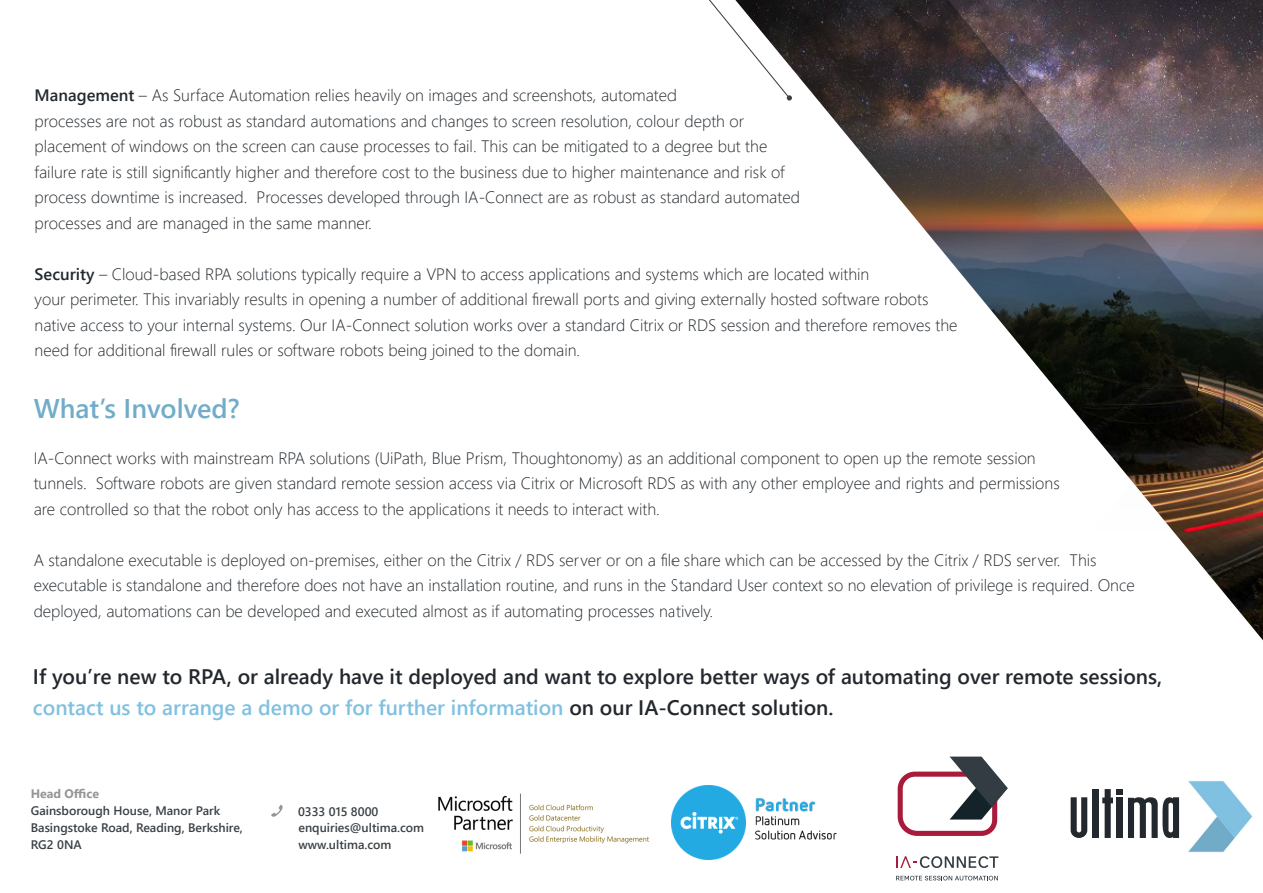
<style>
.page{position:relative;width:1263px;height:893px;background:#fff}
.page>*{position:absolute;margin:0;border:0;box-sizing:border-box;transform-origin:0 0}
.Intro_Para_13pt_16pt{font:600 27px "Segoe UI";color:#72acc9}
.Address_details_body{font:600 21px "Segoe UI";color:#22282d}
.Address_details_body-2{font:600 21px "Segoe UI";color:#80c0e0}
.Intro_Para_13pt_16pt-2{font:300 16.5px/25.5px "Segoe UI";color:#22282d}
.Address_details_body-3{font:600 12.3px/17px "Segoe UI";color:#3a4045}
.hyperlinks{font:600 12.3px "Segoe UI";color:#3a4045}
.Address_details_Tel{font:600 12.3px "Segoe UI";color:#3a4045}
.t1{font:700 12.3px "Segoe UI";color:#939598}
.s1{font-weight:600}
.s2{color:#22282d}
</style>
<div class="page">
<img style="left:734px;top:0;width:529px;height:640px">
<svg style="left:271px;top:805px;width:12px;height:12px"></svg>
<div style="left:1093px;top:789px;width:6px;height:49px;background:#22282d"></div>
<svg style="left:1102px;top:789px;width:20px;height:49px"></svg>
<svg style="left:1071px;top:797px;width:16px;height:41px"></svg>
<svg style="left:1128px;top:797px;width:51px;height:41px"></svg>
<img style="left:1188px;top:781px;width:65px;height:72px">
<img style="left:438px;top:793px;width:211px;height:61px">
<img style="left:672px;top:786px;width:165px;height:74px">
<svg style="left:896px;top:876px;width:102px;height:4px"></svg>
<svg style="left:896px;top:856px;width:102px;height:12px"></svg>
<svg style="left:897px;top:757px;width:111px;height:79px"></svg>
<p class="Intro_Para_13pt_16pt-2" style="left:35px;top:81px;width:711px"><span class="s1">Management</span> – As Surface Automation relies heavily on images and screenshots, automated processes are not as robust as standard automations and changes to screen resolution, colour depth or</p>
<p class="Intro_Para_13pt_16pt-2" style="left:35px;top:132px;width:734px">placement of windows on the screen can cause processes to fail. This can be mitigated to a degree but the</p>
<p class="Intro_Para_13pt_16pt-2" style="left:35px;top:157px;width:767px">failure rate is still significantly higher and therefore cost to the business due to higher maintenance and risk of process downtime is increased. Processes developed through IA-Connect are as robust as standard automated</p>
<p class="Intro_Para_13pt_16pt-2" style="left:35px;top:208px;width:339px">processes and are managed in the same manner.</p>
<p class="Intro_Para_13pt_16pt-2" style="left:35px;top:259px;width:895px"><span class="s1">Security</span> – Cloud-based RPA solutions typically require a VPN to access applications and systems which are located within<br>your perimeter. This invariably results in opening a number of additional firewall ports and giving externally hosted software robots</p>
<p class="Intro_Para_13pt_16pt-2" style="left:35px;top:310px;width:924px">native access to your internal systems. Our IA-Connect solution works over a standard Citrix or RDS session and therefore removes the</p>
<p class="Intro_Para_13pt_16pt-2" style="left:35px;top:336px;width:547px">need for additional firewall rules or software robots being joined to the domain.</p>
<p class="Intro_Para_13pt_16pt" style="left:34px;top:383px;width:208px">What’s Involved?</p>
<p class="Intro_Para_13pt_16pt-2" style="left:34px;top:444px;width:1027px">IA-Connect works with mainstream RPA solutions (UiPath, Blue Prism, Thoughtonomy) as an additional component to open up the remote session tunnels. Software robots are given standard remote session access via Citrix or Microsoft RDS as with any other employee and rights and permissions are controlled so that the robot only has access to the applications it needs to interact with.</p>
<p class="Intro_Para_13pt_16pt-2" style="left:34px;top:546px;width:1102px">A standalone executable is deployed on-premises, either on the Citrix / RDS server or on a file share which can be accessed by the Citrix / RDS server. This executable is standalone and therefore does not have an installation routine, and runs in the Standard User context so no elevation of privilege is required. Once deployed, automations can be developed and executed almost as if automating processes natively.</p>
<p class="Address_details_body" style="left:33px;top:657px;width:1131px">If you’re new to RPA, or already have it deployed and want to explore better ways of automating over remote sessions,</p>
<p class="Address_details_body-2" style="left:33px;top:688px;width:802px">contact us to arrange a demo or for further information <span class="s2">on our IA-Connect solution.</span></p>
<p class="t1" style="left:31px;top:782px;width:70px">Head Office</p>
<p class="Address_details_body-3" style="left:31px;top:801px;width:214px">Gainsborough House, Manor Park<br>Basingstoke Road, Reading, Berkshire,<br>RG2 0NA</p>
<p class="Address_details_Tel" style="left:298px;top:800px;width:82px">0333 015 8000</p>
<p class="hyperlinks" style="left:299px;top:816px;width:127px">enquiries@ultima.com</p>
<p class="hyperlinks" style="left:299px;top:833px;width:95px">www.ultima.com</p>
</div>
